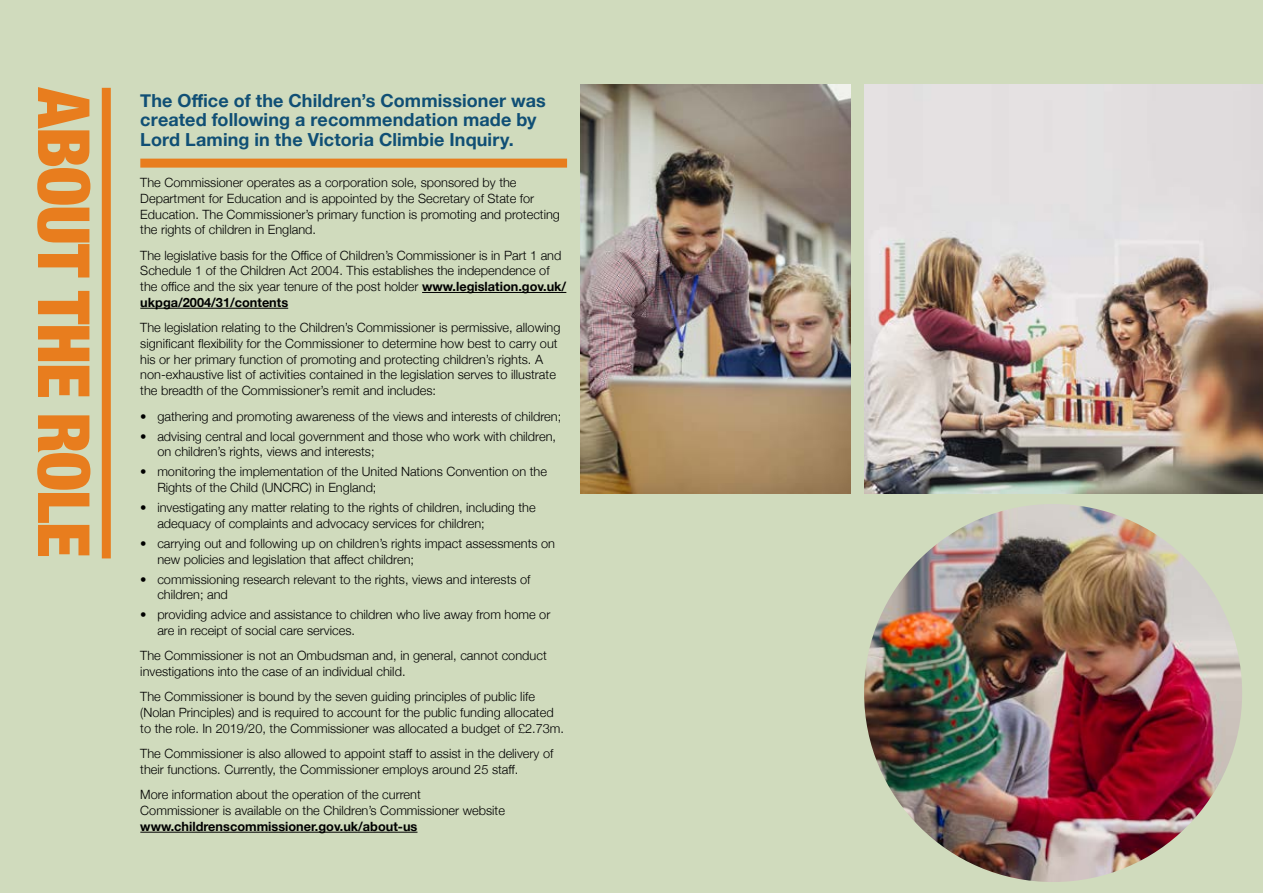
<style>
.page{position:relative;width:1263px;height:893px;background:#d0dbbd}
.page>*{position:absolute;margin:0;border:0;box-sizing:border-box;transform-origin:0 0}
.t1{font:900 condensed 72px "Helvetica Neue";letter-spacing:-.02em;color:#e87d1e}
.t2{font:700 18px/19.5px "Helvetica Neue";letter-spacing:.005em;color:#104f75}
.t3{font:300 12.75px/15.8px "Helvetica Neue";color:#000}
.t4{font:700 12.75px "Helvetica Neue";color:#000}
.s1{font-weight:700}
</style>
<div class="page">
<div style="left:140px;top:159px;width:427px;height:9px;background:#e87d1e"></div>
<hr style="left:422px;top:292px;width:144px;height:1px;background:#000">
<hr style="left:140px;top:308px;width:148px;height:1px;background:#000">
<hr style="left:140px;top:832px;width:277px;height:1px;background:#000">
<div style="left:102px;top:88px;width:9px;height:470px;background:#e87d1e"></div>
<img style="left:864px;top:85px;width:399px;height:408px">
<img style="left:580px;top:85px;width:270px;height:408px">
<img style="left:864px;top:504px;width:378px;height:378px;border-radius:189px">
<h1 class="t1" style="left:123px;top:88px;width:471px;rotate:90deg">ABOUT THE ROLE</h1>
<h2 class="t2" style="left:140px;top:91px;width:407px">The Office of the Children’s Commissioner was created following a recommendation made by<br>Lord Laming in the Victoria Climbie Inquiry.</h2>
<p class="t3" style="left:140px;top:174px;width:421px">The Commissioner operates as a corporation sole, sponsored by the Department for Education and is appointed by the Secretary of State for Education. The Commissioner’s primary function is promoting and protecting the rights of children in England.</p>
<p class="t3" style="left:140px;top:246px;width:427px">The legislative basis for the Office of Children’s Commissioner is in Part 1 and Schedule 1 of the Children Act 2004. This establishes the independence of the office and the six year tenure of the post holder <span class="s1">www.legislation.gov.uk/ ukpga/2004/31/contents</span></p>
<p class="t3" style="left:140px;top:319px;width:422px">The legislation relating to the Children’s Commissioner is permissive, allowing significant flexibility for the Commissioner to determine how best to carry out his or her primary function of promoting and protecting children’s rights. A non-exhaustive list of activities contained in the legislation serves to illustrate the breadth of the Commissioner’s remit and includes:</p>
<p class="t3" style="left:140px;top:407px;width:422px">• gathering and promoting awareness of the views and interests of children;</p>
<p class="t3" style="left:157px;top:427px;width:400px;text-indent:-17px">• advising central and local government and those who work with children, on children’s rights, views and interests;</p>
<p class="t3" style="left:157px;top:463px;width:391px;text-indent:-17px">• monitoring the implementation of the United Nations Convention on the<br>Rights of the Child (UNCRC) in England;</p>
<p class="t3" style="left:157px;top:499px;width:380px;text-indent:-17px">• investigating any matter relating to the rights of children, including the adequacy of complaints and advocacy services for children;</p>
<p class="t3" style="left:157px;top:534px;width:399px;text-indent:-17px">• carrying out and following up on children’s rights impact assessments on new policies and legislation that affect children;</p>
<p class="t3" style="left:157px;top:570px;width:375px;text-indent:-17px">• commissioning research relevant to the rights, views and interests of children; and</p>
<p class="t3" style="left:157px;top:606px;width:395px;text-indent:-17px">• providing advice and assistance to children who live away from home or are in receipt of social care services.</p>
<p class="t3" style="left:140px;top:647px;width:408px">The Commissioner is not an Ombudsman and, in general, cannot conduct investigations into the case of an individual child.</p>
<p class="t3" style="left:140px;top:688px;width:425px">The Commissioner is bound by the seven guiding principles of public life (Nolan Principles) and is required to account for the public funding allocated to the role. In 2019/20, the Commissioner was allocated a budget of £2.73m.</p>
<p class="t3" style="left:140px;top:745px;width:415px">The Commissioner is also allowed to appoint staff to assist in the delivery of their functions. Currently, the Commissioner employs around 25 staff.</p>
<p class="t3" style="left:140px;top:786px;width:366px">More information about the operation of the current<br>Commissioner is available on the Children’s Commissioner website</p>
<p class="t4" style="left:140px;top:816px;width:279px">www.childrenscommissioner.gov.uk/about-us</p>
</div>
